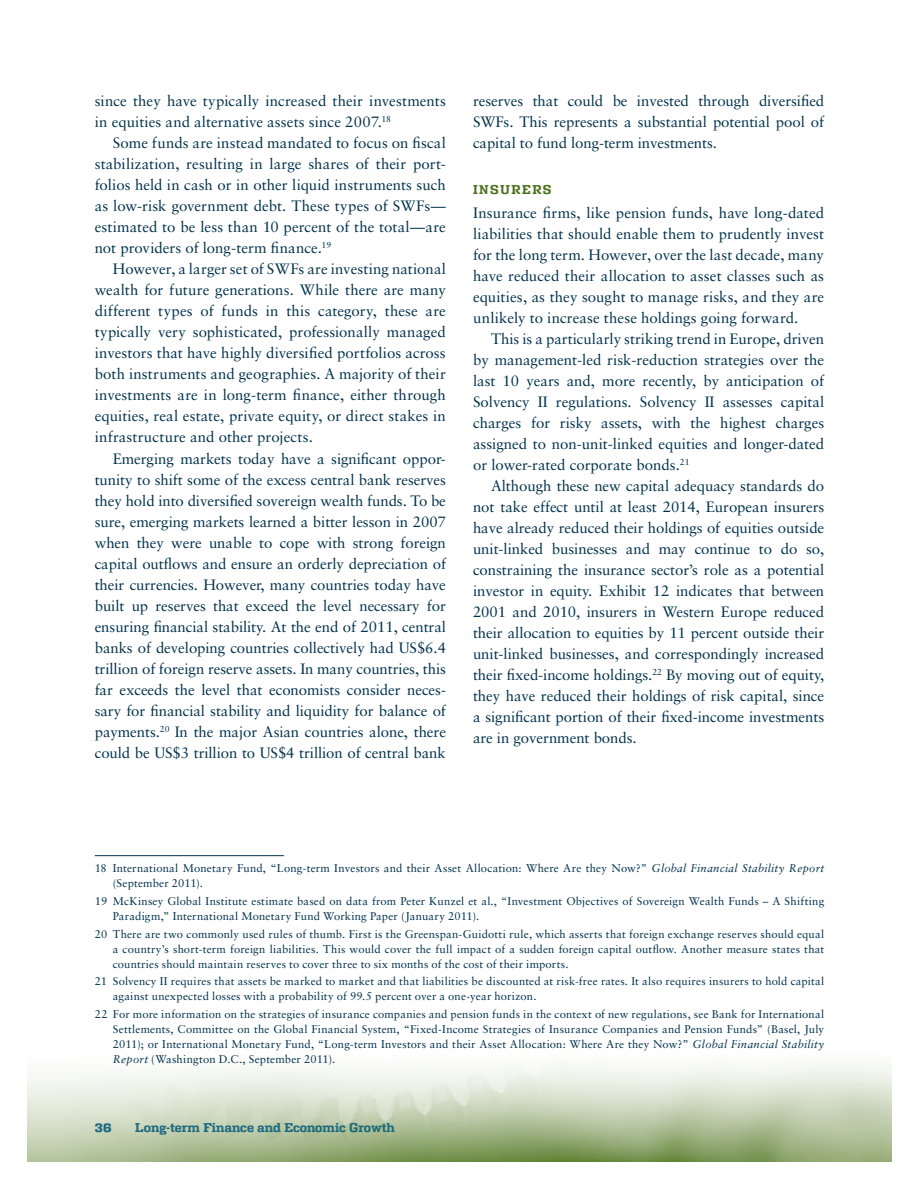
<style>
.page{position:relative;width:919px;height:1189px;background:#fff}
.page>*{position:absolute;margin:0;border:0;box-sizing:border-box;transform-origin:0 0}
.t1{font:15px/21px "Sabon";letter-spacing:-.005em;color:#00314c;text-align:justify}
.t2{font:15px "Sabon";letter-spacing:.015em;color:#00314c}
.t3{font:700 12.75px "Girard Slab";color:#1e6a87}
.t4{font:700 12.75px "Girard Slab";color:#4b711c}
.t5{font:800 12px "Girard Slab";color:#1e6a87}
.t6{font:11.25px/15px "Sabon";letter-spacing:.015em;color:#00314c}
.s1{font-style:italic}
</style>
<div class="page">
<svg style="left:27px;top:1075px;width:36px;height:86px;background:#d9e1ce"></svg>
<img style="left:63px;top:1066px;width:828px;height:95px">
<hr style="left:95px;top:855px;width:189px;height:1px;background:#00314c">
<img style="left:106px;top:1128px;width:156px;height:5px">
<p class="t1" style="left:95px;top:90px;width:352px">since they have typically increased their investments</p>
<p class="t1" style="left:95px;top:111px;width:298px">in equities and alternative assets since 2007.<sup>18</sup></p>
<p class="t1" style="left:113px;top:132px;width:334px">Some funds are instead mandated to focus on fiscal</p>
<p class="t1" style="left:95px;top:153px;width:351px">stabilization, resulting in large shares of their port-</p>
<p class="t1" style="left:95px;top:174px;width:352px">folios held in cash or in other liquid instruments such</p>
<p class="t1" style="left:95px;top:195px;width:352px">as low-risk government debt. These types of SWFs—</p>
<p class="t1" style="left:95px;top:216px;width:352px">estimated to be less than 10 percent of the total—are</p>
<p class="t1" style="left:95px;top:237px;width:238px">not providers of long-term finance.<sup>19</sup></p>
<p class="t1" style="left:113px;top:258px;width:334px">However, a larger set of SWFs are investing national</p>
<p class="t1" style="left:95px;top:279px;width:352px">wealth for future generations. While there are many</p>
<p class="t2" style="left:95px;top:302px;width:352px">different types of funds in this category, these are</p>
<p class="t1" style="left:95px;top:321px;width:352px">typically very sophisticated, professionally managed</p>
<p class="t1" style="left:95px;top:342px;width:352px">investors that have highly diversified portfolios across</p>
<p class="t1" style="left:95px;top:363px;width:352px">both instruments and geographies. A majority of their</p>
<p class="t1" style="left:95px;top:384px;width:352px">investments are in long-term finance, either through</p>
<p class="t1" style="left:95px;top:405px;width:352px">equities, real estate, private equity, or direct stakes in</p>
<p class="t1" style="left:95px;top:426px;width:220px">infrastructure and other projects.</p>
<p class="t1" style="left:113px;top:447px;width:334px">Emerging markets today have a significant oppor-</p>
<p class="t1" style="left:95px;top:468px;width:353px">tunity to shift some of the excess central bank reserves</p>
<p class="t1" style="left:95px;top:489px;width:352px">they hold into diversified sovereign wealth funds. To be</p>
<p class="t1" style="left:95px;top:510px;width:352px">sure, emerging markets learned a bitter lesson in 2007</p>
<p class="t1" style="left:95px;top:531px;width:352px">when they were unable to cope with strong foreign</p>
<p class="t1" style="left:95px;top:552px;width:353px">capital outflows and ensure an orderly depreciation of</p>
<p class="t1" style="left:95px;top:573px;width:353px">their currencies. However, many countries today have</p>
<p class="t1" style="left:95px;top:594px;width:352px">built up reserves that exceed the level necessary for</p>
<p class="t1" style="left:95px;top:615px;width:353px">ensuring financial stability. At the end of 2011, central</p>
<p class="t1" style="left:95px;top:636px;width:353px">banks of developing countries collectively had US$6.4</p>
<p class="t1" style="left:95px;top:657px;width:353px">trillion of foreign reserve assets. In many countries, this</p>
<p class="t1" style="left:95px;top:678px;width:353px">far exceeds the level that economists consider neces-</p>
<p class="t1" style="left:95px;top:699px;width:352px">sary for financial stability and liquidity for balance of</p>
<p class="t1" style="left:95px;top:720px;width:353px">payments.<sup>20</sup> In the major Asian countries alone, there</p>
<p class="t1" style="left:95px;top:741px;width:352px">could be US$3 trillion to US$4 trillion of central bank</p>
<p class="t1" style="left:473px;top:90px;width:353px">reserves that could be invested through diversified SWFs. This represents a substantial potential pool of capital to fund long-term investments.</p>
<p class="t4" style="left:473px;top:181px;width:18px">Insurers</p>
<p class="t1" style="left:473px;top:202px;width:352px">Insurance firms, like pension funds, have long-dated</p>
<p class="t1" style="left:473px;top:223px;width:352px">liabilities that should enable them to prudently invest</p>
<p class="t1" style="left:473px;top:244px;width:352px">for the long term. However, over the last decade, many</p>
<p class="t1" style="left:473px;top:265px;width:352px">have reduced their allocation to asset classes such as</p>
<p class="t1" style="left:473px;top:286px;width:352px">equities, as they sought to manage risks, and they are</p>
<p class="t1" style="left:473px;top:307px;width:327px">unlikely to increase these holdings going forward.</p>
<p class="t1" style="left:491px;top:328px;width:335px">This is a particularly striking trend in Europe, driven</p>
<p class="t1" style="left:473px;top:349px;width:353px">by management-led risk-reduction strategies over the</p>
<p class="t1" style="left:473px;top:370px;width:352px">last 10 years and, more recently, by anticipation of</p>
<p class="t1" style="left:473px;top:391px;width:352px">Solvency II regulations. Solvency II assesses capital</p>
<p class="t1" style="left:473px;top:412px;width:352px">charges for risky assets, with the highest charges</p>
<p class="t1" style="left:473px;top:433px;width:353px">assigned to non-unit-linked equities and longer-dated</p>
<p class="t1" style="left:473px;top:454px;width:218px">or lower-rated corporate bonds.<sup>21</sup></p>
<p class="t1" style="left:491px;top:475px;width:334px">Although these new capital adequacy standards do</p>
<p class="t1" style="left:473px;top:496px;width:353px">not take effect until at least 2014, European insurers</p>
<p class="t1" style="left:473px;top:517px;width:353px">have already reduced their holdings of equities outside</p>
<p class="t1" style="left:473px;top:538px;width:353px">unit-linked businesses and may continue to do so,</p>
<p class="t1" style="left:473px;top:559px;width:353px">constraining the insurance sector’s role as a potential</p>
<p class="t1" style="left:473px;top:580px;width:353px">investor in equity. Exhibit 12 indicates that between</p>
<p class="t1" style="left:473px;top:601px;width:352px">2001 and 2010, insurers in Western Europe reduced</p>
<p class="t1" style="left:473px;top:622px;width:353px">their allocation to equities by 11 percent outside their</p>
<p class="t1" style="left:473px;top:643px;width:352px">unit-linked businesses, and correspondingly increased</p>
<p class="t1" style="left:473px;top:664px;width:353px">their fixed-income holdings.<sup>22</sup> By moving out of equity,</p>
<p class="t1" style="left:473px;top:685px;width:352px">they have reduced their holdings of risk capital, since</p>
<p class="t1" style="left:473px;top:706px;width:353px">a significant portion of their fixed-income investments</p>
<p class="t1" style="left:473px;top:727px;width:165px">are in government bonds.</p>
<p class="t6" style="left:113px;top:860px;width:713px;text-indent:-18px">18 International Monetary Fund, “Long-term Investors and their Asset Allocation: Where Are they Now?” <span class="s1">Global Financial Stability Report </span>(September 2011).</p>
<p class="t6" style="left:113px;top:893px;width:713px;text-indent:-18px">19 McKinsey Global Institute estimate based on data from Peter Kunzel et al., “Investment Objectives of Sovereign Wealth Funds – A Shifting<br>Paradigm,” International Monetary Fund Working Paper (January 2011).</p>
<p class="t6" style="left:113px;top:926px;width:713px;text-align:justify;text-indent:-18px">20 There are two commonly used rules of thumb. First is the Greenspan-Guidotti rule, which asserts that foreign exchange reserves should equal a country’s short-term foreign liabilities. This would cover the full impact of a sudden foreign capital outflow. Another measure states that countries should maintain reserves to cover three to six months of the cost of their imports.</p>
<p class="t6" style="left:113px;top:973px;width:712px;text-indent:-18px">21 Solvency II requires that assets be marked to market and that liabilities be discounted at risk-free rates. It also requires insurers to hold capital against unexpected losses with a probability of 99.5 percent over a one-year horizon.</p>
<p class="t6" style="left:113px;top:1006px;width:713px;text-align:justify;text-indent:-18px">22 For more information on the strategies of insurance companies and pension funds in the context of new regulations, see Bank for International Settlements, Committee on the Global Financial System, “Fixed-Income Strategies of Insurance Companies and Pension Funds” (Basel, July 2011); or International Monetary Fund, “Long-term Investors and their Asset Allocation: Where Are they Now?” <span class="s1">Global Financial Stability Report</span> (Washington D.C., September 2011).</p>
<p class="t5" style="left:95px;top:1120px;width:18px">36</p>
<p class="t3" style="left:135px;top:1119px;width:261px">Long-term Finance and Economic Growth</p>
</div>
